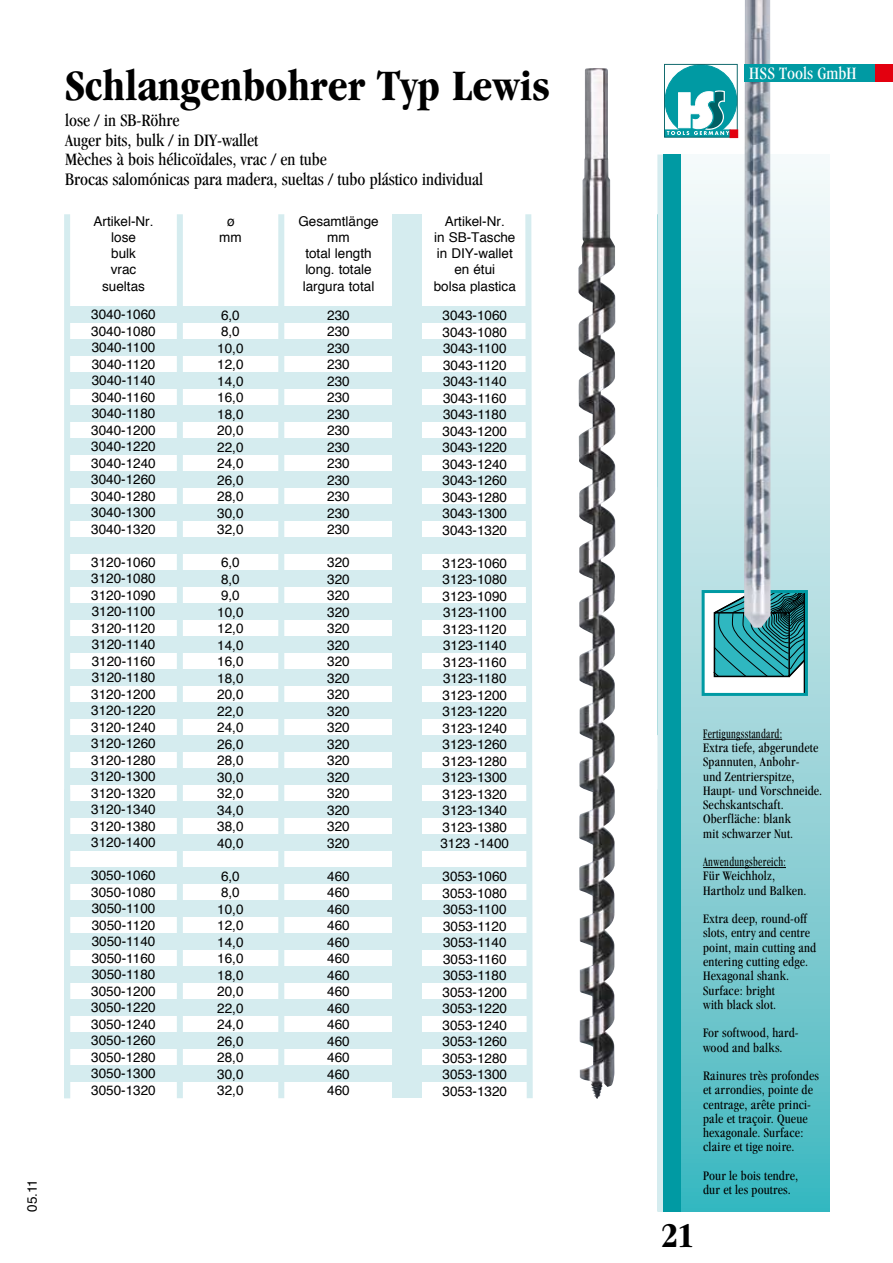
<style>
.page{position:relative;width:893px;height:1263px;background:#fff}
.page>*{position:absolute;margin:0;border:0;box-sizing:border-box;transform-origin:0 0}
.t1{font:700 condensed 45px "Garamond";color:#000}
.t2{font:700 condensed 36px "Garamond";color:#000}
.t3{font:condensed 18px/19.5px "Garamond";color:#000}
.t4{font:condensed 18px "Garamond";color:#fff}
.t5{font:13.5px/16.5px "Helvetica";color:#000;text-align:justify}
.t6{font:condensed 13.5px/14.2px "Garamond";letter-spacing:.015em;color:#000}
.t7{font:condensed 13.5px/14.2px "Garamond";letter-spacing:.015em;color:#000;scale:.8 1}
</style>
<div class="page">
<svg style="left:681px;top:164px;width:149px;height:1048px;background:#9ed7dc"></svg>
<svg style="left:706px;top:594px;width:98px;height:98px"></svg>
<div style="left:702px;top:590px;width:106px;height:106px;border:3px solid #009aa3"></div>
<div style="left:68px;top:900px;width:533px;height:17px;background:#d5ecef"></div>
<div style="left:68px;top:933px;width:533px;height:17px;background:#d5ecef"></div>
<div style="left:68px;top:966px;width:533px;height:17px;background:#d5ecef"></div>
<div style="left:68px;top:999px;width:533px;height:17px;background:#d5ecef"></div>
<div style="left:68px;top:1032px;width:533px;height:17px;background:#d5ecef"></div>
<div style="left:68px;top:1065px;width:533px;height:17px;background:#d5ecef"></div>
<div style="left:68px;top:306px;width:533px;height:17px;background:#d5ecef"></div>
<div style="left:68px;top:339px;width:533px;height:17px;background:#d5ecef"></div>
<div style="left:68px;top:372px;width:533px;height:17px;background:#d5ecef"></div>
<div style="left:68px;top:405px;width:533px;height:17px;background:#d5ecef"></div>
<div style="left:68px;top:438px;width:533px;height:17px;background:#d5ecef"></div>
<div style="left:68px;top:471px;width:533px;height:17px;background:#d5ecef"></div>
<div style="left:68px;top:504px;width:533px;height:17px;background:#d5ecef"></div>
<div style="left:68px;top:537px;width:533px;height:17px;background:#d5ecef"></div>
<div style="left:68px;top:570px;width:533px;height:17px;background:#d5ecef"></div>
<div style="left:68px;top:603px;width:533px;height:17px;background:#d5ecef"></div>
<div style="left:68px;top:636px;width:533px;height:17px;background:#d5ecef"></div>
<div style="left:68px;top:669px;width:533px;height:17px;background:#d5ecef"></div>
<div style="left:68px;top:702px;width:533px;height:17px;background:#d5ecef"></div>
<div style="left:68px;top:735px;width:533px;height:17px;background:#d5ecef"></div>
<div style="left:68px;top:768px;width:533px;height:17px;background:#d5ecef"></div>
<div style="left:68px;top:801px;width:533px;height:17px;background:#d5ecef"></div>
<div style="left:68px;top:834px;width:533px;height:17px;background:#d5ecef"></div>
<div style="left:68px;top:867px;width:533px;height:17px;background:#d5ecef"></div>
<div style="left:657px;top:155px;width:6px;height:1057px;background:#d5ecef"></div>
<div style="left:663px;top:155px;width:18px;height:1057px;background:#009aa3"></div>
<img style="left:744px;top:0;width:27px;height:628px">
<svg style="left:664px;top:63px;width:74px;height:76px"></svg>
<svg style="left:664px;top:64px;width:74px;height:74px"></svg>
<div style="left:730px;top:130px;width:8px;height:8px;background:#e3000f"></div>
<div style="left:745px;top:64px;width:136px;height:17px;background:#009aa3"></div>
<div style="left:876px;top:64px;width:17px;height:17px;background:#e3000f"></div>
<hr style="left:703px;top:739px;width:79px;height:1px;background:#000">
<hr style="left:703px;top:867px;width:83px;height:1px;background:#000">
<div style="left:527px;top:214px;width:102px;height:1049px;background:#fff"></div>
<div style="left:177px;top:214px;width:6px;height:884px;background:#d5ecef"></div>
<div style="left:64px;top:214px;width:6px;height:884px;background:#d5ecef"></div>
<div style="left:278px;top:214px;width:6px;height:884px;background:#d5ecef"></div>
<div style="left:392px;top:214px;width:30px;height:884px;background:#d5ecef"></div>
<svg style="left:525px;top:214px;width:8px;height:884px"></svg>
<img style="left:578px;top:68px;width:38px;height:1031px">
<h1 class="t1" style="left:65px;top:60px;width:486px">Schlangenbohrer Typ Lewis</h1>
<h3 class="t3" style="left:65px;top:110px;width:419px">lose / in SB-Röhre<br>Auger bits, bulk / in DIY-wallet<br>Mèches à bois hélicoïdales, vrac / en tube<br>Brocas salomónicas para madera, sueltas / tubo plástico individual</h3>
<p class="t5" style="left:94px;top:212px;width:61px;text-align:center">Artikel-Nr. lose<br>bulk<br>vrac sueltas</p>
<p class="t5" style="left:219px;top:212px;width:24px;text-align:center">ø mm</p>
<p class="t5" style="left:298px;top:212px;width:82px;text-align:center">Gesamtlänge mm<br>total length long. totale largura total</p>
<p class="t5" style="left:91px;top:306px;width:66px">3040-1060<br>3040-1080<br>3040-1100<br>3040-1120<br>3040-1140<br>3040-1160<br>3040-1180<br>3040-1200<br>3040-1220<br>3040-1240<br>3040-1260<br>3040-1280<br>3040-1300<br>3040-1320</p>
<p class="t5" style="left:91px;top:553px;width:66px">3120-1060<br>3120-1080<br>3120-1090<br>3120-1100<br>3120-1120<br>3120-1140<br>3120-1160<br>3120-1180<br>3120-1200<br>3120-1220<br>3120-1240<br>3120-1260<br>3120-1280<br>3120-1300<br>3120-1320<br>3120-1340<br>3120-1380<br>3120-1400</p>
<p class="t5" style="left:91px;top:867px;width:66px">3050-1060<br>3050-1080<br>3050-1100<br>3050-1120<br>3050-1140<br>3050-1160<br>3050-1180<br>3050-1200<br>3050-1220<br>3050-1240<br>3050-1260<br>3050-1280<br>3050-1300<br>3050-1320</p>
<p class="t5" style="left:217px;top:307px;width:28px;text-align:left">6,0<br>8,0<br>10,0<br>12,0<br>14,0<br>16,0<br>18,0<br>20,0<br>22,0<br>24,0<br>26,0<br>28,0<br>30,0<br>32,0</p>
<p class="t5" style="left:217px;top:554px;width:28px;text-align:left">6,0<br>8,0<br>9,0<br>10,0<br>12,0<br>14,0<br>16,0<br>18,0<br>20,0<br>22,0<br>24,0<br>26,0<br>28,0<br>30,0<br>32,0<br>34,0<br>38,0<br>40,0</p>
<p class="t5" style="left:217px;top:867px;width:28px;text-align:left">6,0<br>8,0<br>10,0<br>12,0<br>14,0<br>16,0<br>18,0<br>20,0<br>22,0<br>24,0<br>26,0<br>28,0<br>30,0<br>32,0</p>
<p class="t5" style="left:327px;top:306px;width:24px">230<br>230<br>230<br>230<br>230<br>230<br>230<br>230<br>230<br>230<br>230<br>230<br>230<br>230</p>
<p class="t5" style="left:327px;top:554px;width:24px">320<br>320<br>320<br>320<br>320<br>320<br>320<br>320<br>320<br>320<br>320<br>320<br>320<br>320<br>320<br>320<br>320<br>320</p>
<p class="t5" style="left:327px;top:867px;width:24px">460<br>460<br>460<br>460<br>460<br>460<br>460<br>460<br>460<br>460<br>460<br>460<br>460<br>460</p>
<p class="t5" style="left:434px;top:212px;width:84px;text-align:center">Artikel-Nr.<br>in SB-Tasche in DIY-wallet en étui<br>bolsa plastica</p>
<p class="t5" style="left:442px;top:307px;width:66px">3043-1060<br>3043-1080<br>3043-1100<br>3043-1120<br>3043-1140<br>3043-1160<br>3043-1180<br>3043-1200<br>3043-1220<br>3043-1240<br>3043-1260<br>3043-1280<br>3043-1300<br>3043-1320</p>
<p class="t5" style="left:440px;top:554px;width:70px;text-align:left">3123-1060<br>3123-1080<br>3123-1090<br>3123-1100<br>3123-1120<br>3123-1140<br>3123-1160<br>3123-1180<br>3123-1200<br>3123-1220<br>3123-1240<br>3123-1260<br>3123-1280<br>3123-1300<br>3123-1320<br>3123-1340<br>3123-1380<br>3123 -1400</p>
<p class="t5" style="left:442px;top:868px;width:66px">3053-1060<br>3053-1080<br>3053-1100<br>3053-1120<br>3053-1140<br>3053-1160<br>3053-1180<br>3053-1200<br>3053-1220<br>3053-1240<br>3053-1260<br>3053-1280<br>3053-1300<br>3053-1320</p>
<p class="t5" style="left:23px;top:1212px;width:34px;rotate:-90deg">05.11</p>
<h3 class="t4" style="left:749px;top:64px;width:109px">HSS Tools GmbH</h3>
<p class="t7" style="left:703px;top:726px;width:150px">Fertigungsstandard:<br>Extra tiefe, abgerundete<br>Spannuten, Anbohr-<br>und Zentrierspitze,<br>Haupt- und Vorschneide.<br>Sechskantschaft.<br>Oberfläche: blank<br>mit schwarzer Nut.</p>
<p class="t7" style="left:703px;top:855px;width:131px">Anwendungsbereich:<br>Für Weichholz,<br>Hartholz und Balken.</p>
<p class="t6" style="left:703px;top:912px;width:115px">Extra deep, round-off slots, entry and centre point, main cutting and entering cutting edge.<br>Hexagonal shank.<br>Surface: bright<br>with black slot.</p>
<p class="t6" style="left:703px;top:1026px;width:97px">For softwood, hard&shy;wood and balks.</p>
<p class="t6" style="left:703px;top:1068px;width:117px">Rainures très profondes et arrondies, pointe de centrage, arête princi&shy;pale et traçoir. Queue hexagonale. Surface: claire et tige noire.</p>
<p class="t6" style="left:703px;top:1168px;width:97px">Pour le bois tendre, dur et les poutres.</p>
<h2 class="t2" style="left:661px;top:1215px;width:36px">21</h2>
</div>
